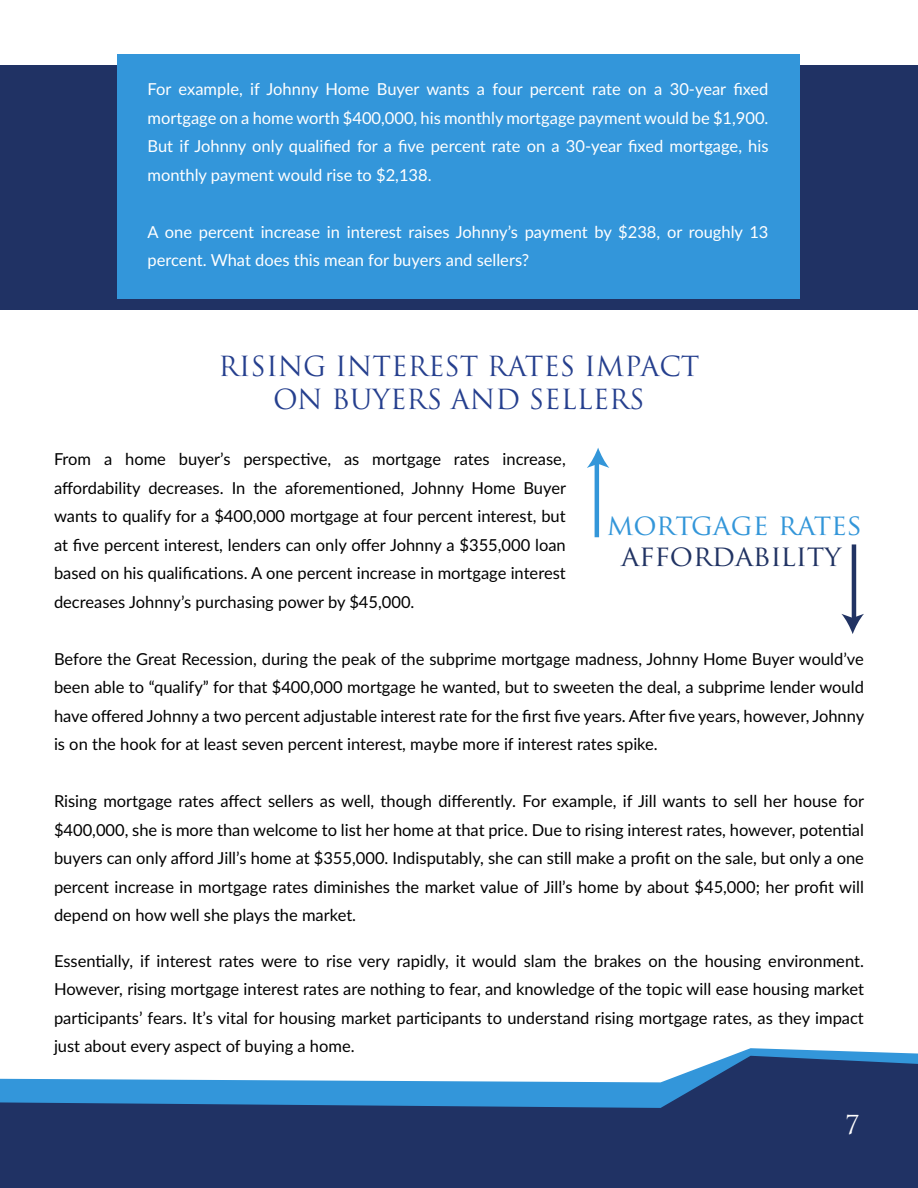
<style>
.page{position:relative;width:918px;height:1188px;background:#fff}
.page>*{position:absolute;margin:0;border:0;box-sizing:border-box;transform-origin:0 0}
.t1{font:28.8px "Trajan Pro";color:#3396d9}
.t2{font:28.8px "Trajan Pro";color:#213363}
.t3{font:27px/32.4px "Trajan Pro";color:#253f8e;text-align:center}
.t4{font:25.5px "Trajan Pro";color:#fff}
.t5{font:16.5px/28.5px "Lato";color:#000;text-align:justify}
.t6{font:16.5px/28.5px "Lato";color:#fff;text-align:justify}
</style>
<div class="page">
<svg style="left:730px;top:1048px;width:188px;height:8px;fill:#3396da"></svg>
<svg style="left:0;top:1056px;width:918px;height:132px;background:#425e8b"></svg>
<div style="left:0;top:65px;width:918px;height:245px;background:#203264"></div>
<div style="left:118px;top:55px;width:682px;height:244px;background:#3396da"></div>
<hr style="left:595px;top:462px;width:4px;height:75px;background:#3396d9">
<svg style="left:587px;top:448px;width:22px;height:20px"></svg>
<hr style="left:852px;top:544px;width:4px;height:76px;background:#213363">
<svg style="left:841px;top:614px;width:23px;height:20px"></svg>
<p class="t6" style="left:148px;top:75px;width:622px">For example, if Johnny Home Buyer wants a four percent rate on a 30-year fixed mortgage on a home worth $400,000, his monthly mortgage payment would be $1,900.<br>But if Johnny only qualified for a five percent rate on a 30-year fixed mortgage, his monthly payment would rise to $2,138.</p>
<p class="t6" style="left:148px;top:217px;width:622px">A one percent increase in interest raises Johnny’s payment by $238, or roughly 13 percent. What does this mean for buyers and sellers?</p>
<p class="t3" style="left:218px;top:350px;width:483px">RISING INTEREST RATES IMPACT<br>ON BUYERS AND SELLERS</p>
<p class="t5" style="left:54px;top:444px;width:514px">From a home buyer’s perspective, as mortgage rates increase, affordability decreases. In the aforementioned, Johnny Home Buyer wants to qualify for a $400,000 mortgage at four percent interest, but at five percent interest, lenders can only offer Johnny a $355,000 loan based on his qualifications. A one percent increase in mortgage interest decreases Johnny’s purchasing power by $45,000.</p>
<h1 class="t1" style="left:607px;top:507px;width:257px">mortgage rates</h1>
<h1 class="t2" style="left:621px;top:537px;width:222px">affordability</h1>
<p class="t5" style="left:54px;top:644px;width:812px">Before the Great Recession, during the peak of the subprime mortgage madness, Johnny Home Buyer would’ve been able to “qualify” for that $400,000 mortgage he wanted, but to sweeten the deal, a subprime lender would have offered Johnny a two percent adjustable interest rate for the first five years. After five years, however, Johnny is on the hook for at least seven percent interest, maybe more if interest rates spike.</p>
<p class="t5" style="left:54px;top:786px;width:812px">Rising mortgage rates affect sellers as well, though differently. For example, if Jill wants to sell her house for $400,000, she is more than welcome to list her home at that price. Due to rising interest rates, however, potential buyers can only afford Jill’s home at $355,000. Indisputably, she can still make a profit on the sale, but only a one percent increase in mortgage rates diminishes the market value of Jill’s home by about $45,000; her profit will depend on how well she plays the market.</p>
<p class="t5" style="left:54px;top:946px;width:811px">Essentially, if interest rates were to rise very rapidly, it would slam the brakes on the housing environment.<br>However, rising mortgage interest rates are nothing to fear, and knowledge of the topic will ease housing market participants’ fears. It’s vital for housing market participants to understand rising mortgage rates, as they impact just about every aspect of buying a home.</p>
<h3 class="t4" style="left:845px;top:1109px;width:16px">7</h3>
</div>
